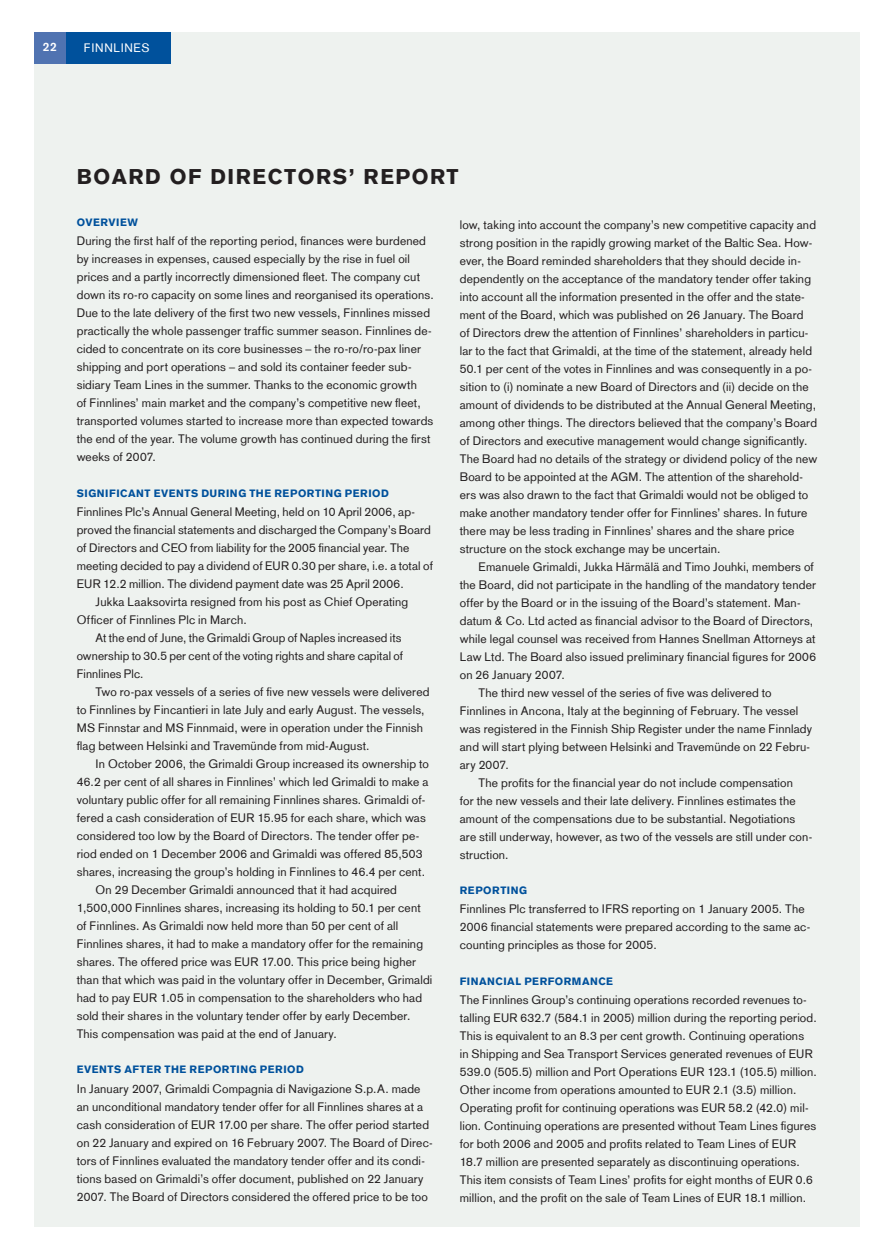
<style>
.page{position:relative;width:892px;height:1260px;background:#fff}
.page>*{position:absolute;margin:0;border:0;box-sizing:border-box;transform-origin:0 0}
.t1{font:900 21px "Basic Commercial LT Com";letter-spacing:.075em;color:#231f20}
.t2{font:12px/18px "Basic Commercial LT Com";letter-spacing:.015em;color:#231f20}
.t3{font:12px "Basic Commercial LT Com";letter-spacing:.05em;color:#fff}
.t4{font:700 12px "Basic Commercial LT Com";color:#fff}
.t5{font:900 10.5px "Basic Commercial LT Com";letter-spacing:.05em;color:#00519c}
</style>
<div class="page">
<div style="left:34px;top:33px;width:825px;height:1194px;background:#eef2ef"></div>
<div style="left:64px;top:33px;width:107px;height:31px;background:#00519c"></div>
<div style="left:34px;top:33px;width:32px;height:31px;background:#5073b1"></div>
<p class="t4" style="left:43px;top:40px;width:15px">22</p>
<p class="t3" style="left:84px;top:40px;width:67px">FINNLINES</p>
<h1 class="t1" style="left:77px;top:163px;width:383px">BOARD OF DIRECTORS’ REPORT</h1>
<p class="t5" style="left:77px;top:216px;width:63px">OVERVIEW</p>
<p class="t2" style="left:77px;top:232px;width:358px">During the first half of the reporting period, finances were burdened by increases in expenses, caused especially by the rise in fuel oil prices and a partly incorrectly dimensioned fleet. The company cut down its ro-ro capacity on some lines and reorganised its operations.<br>Due to the late delivery of the first two new vessels, Finnlines missed practically the whole passenger traffic summer season. Finnlines de&shy;cided to concentrate on its core businesses – the ro-ro/ro-pax liner shipping and port operations – and sold its container feeder sub&shy;sidiary Team Lines in the summer. Thanks to the economic growth<br>of Finnlines’ main market and the company’s competitive new fleet, transported volumes started to increase more than expected towards the end of the year. The volume growth has continued during the first weeks of 2007.</p>
<p class="t5" style="left:77px;top:487px;width:313px">SIGNIFICANT EVENTS DURING THE REPORTING PERIOD</p>
<p class="t2" style="left:77px;top:503px;width:339px">Finnlines Plc’s Annual General Meeting, held on 10 April 2006, ap-</p>
<p class="t2" style="left:77px;top:521px;width:355px">proved the financial statements and discharged the Company’s Board</p>
<p class="t2" style="left:77px;top:539px;width:334px">of Directors and CEO from liability for the 2005 financial year. The</p>
<p class="t2" style="left:77px;top:557px;width:358px">meeting decided to pay a dividend of EUR 0.30 per share, i.e. a total of</p>
<p class="t2" style="left:77px;top:575px;width:328px">EUR 12.2 million. The dividend payment date was 25 April 2006.</p>
<p class="t2" style="left:95px;top:593px;width:314px">Jukka Laaksovirta resigned from his post as Chief Operating</p>
<p class="t2" style="left:77px;top:611px;width:171px">Officer of Finnlines Plc in March.</p>
<p class="t2" style="left:95px;top:629px;width:307px">At the end of June, the Grimaldi Group of Naples increased its</p>
<p class="t2" style="left:77px;top:647px;width:328px">ownership to 30.5 per cent of the voting rights and share capital of</p>
<p class="t2" style="left:77px;top:665px;width:68px">Finnlines Plc.</p>
<p class="t2" style="left:95px;top:683px;width:335px">Two ro-pax vessels of a series of five new vessels were delivered</p>
<p class="t2" style="left:77px;top:701px;width:349px">to Finnlines by Fincantieri in late July and early August. The vessels,</p>
<p class="t2" style="left:77px;top:719px;width:347px">MS Finnstar and MS Finnmaid, were in operation under the Finnish</p>
<p class="t2" style="left:77px;top:737px;width:294px">flag between Helsinki and Travemünde from mid-August.</p>
<p class="t2" style="left:95px;top:755px;width:335px">In October 2006, the Grimaldi Group increased its ownership to</p>
<p class="t2" style="left:77px;top:773px;width:353px">46.2 per cent of all shares in Finnlines’ which led Grimaldi to make a</p>
<p class="t2" style="left:77px;top:791px;width:350px">voluntary public offer for all remaining Finnlines shares. Grimaldi of-</p>
<p class="t2" style="left:77px;top:809px;width:350px">fered a cash consideration of EUR 15.95 for each share, which was</p>
<p class="t2" style="left:77px;top:827px;width:344px">considered too low by the Board of Directors. The tender offer pe-</p>
<p class="t2" style="left:77px;top:845px;width:347px">riod ended on 1 December 2006 and Grimaldi was offered 85,503</p>
<p class="t2" style="left:77px;top:863px;width:350px">shares, increasing the group’s holding in Finnlines to 46.4 per cent.</p>
<p class="t2" style="left:95px;top:881px;width:303px">On 29 December Grimaldi announced that it had acquired</p>
<p class="t2" style="left:77px;top:899px;width:345px">1,500,000 Finnlines shares, increasing its holding to 50.1 per cent</p>
<p class="t2" style="left:77px;top:917px;width:323px">of Finnlines. As Grimaldi now held more than 50 per cent of all</p>
<p class="t2" style="left:77px;top:935px;width:348px">Finnlines shares, it had to make a mandatory offer for the remaining</p>
<p class="t2" style="left:77px;top:953px;width:341px">shares. The offered price was EUR 17.00. This price being higher</p>
<p class="t2" style="left:77px;top:971px;width:357px">than that which was paid in the voluntary offer in December, Grimaldi</p>
<p class="t2" style="left:77px;top:989px;width:347px">had to pay EUR 1.05 in compensation to the shareholders who had</p>
<p class="t2" style="left:77px;top:1007px;width:335px">sold their shares in the voluntary tender offer by early December.</p>
<p class="t2" style="left:77px;top:1025px;width:261px">This compensation was paid at the end of January.</p>
<p class="t5" style="left:77px;top:1063px;width:229px">EVENTS AFTER THE REPORTING PERIOD</p>
<p class="t2" style="left:77px;top:1080px;width:357px">In January 2007, Grimaldi Compagnia di Navigazione S.p.A. made an unconditional mandatory tender offer for all Finnlines shares at a cash consideration of EUR 17.00 per share. The offer period started on 22 January and expired on 16 February 2007. The Board of Direc&shy;tors of Finnlines evaluated the mandatory tender offer and its condi&shy;tions based on Grimaldi’s offer document, published on 22 January 2007. The Board of Directors considered the offered price to be too</p>
<p class="t2" style="left:459px;top:215px;width:359px">low, taking into account the company’s new competitive capacity and strong position in the rapidly growing market of the Baltic Sea. How&shy;ever, the Board reminded shareholders that they should decide in&shy;dependently on the acceptance of the mandatory tender offer taking into account all the information presented in the offer and the state&shy;ment of the Board, which was published on 26 January. The Board<br>of Directors drew the attention of Finnlines’ shareholders in particu&shy;lar to the fact that Grimaldi, at the time of the statement, already held 50.1 per cent of the votes in Finnlines and was consequently in a po&shy;sition to (i) nominate a new Board of Directors and (ii) decide on the amount of dividends to be distributed at the Annual General Meeting, among other things. The directors believed that the company’s Board of Directors and executive management would change significantly.<br>The Board had no details of the strategy or dividend policy of the new Board to be appointed at the AGM. The attention of the sharehold&shy;ers was also drawn to the fact that Grimaldi would not be obliged to make another mandatory tender offer for Finnlines’ shares. In future there may be less trading in Finnlines’ shares and the share price structure on the stock exchange may be uncertain.</p>
<p class="t2" style="left:478px;top:557px;width:337px">Emanuele Grimaldi, Jukka Härmälä and Timo Jouhki, members of</p>
<p class="t2" style="left:459px;top:575px;width:358px">the Board, did not participate in the handling of the mandatory tender</p>
<p class="t2" style="left:459px;top:593px;width:342px">offer by the Board or in the issuing of the Board’s statement. Man-</p>
<p class="t2" style="left:459px;top:611px;width:355px">datum &amp; Co. Ltd acted as financial advisor to the Board of Directors,</p>
<p class="t2" style="left:459px;top:629px;width:357px">while legal counsel was received from Hannes Snellman Attorneys at</p>
<p class="t2" style="left:459px;top:647px;width:357px">Law Ltd. The Board also issued preliminary financial figures for 2006</p>
<p class="t2" style="left:459px;top:665px;width:107px">on 26 January 2007.</p>
<p class="t2" style="left:478px;top:683px;width:294px">The third new vessel of the series of five was delivered to</p>
<p class="t2" style="left:459px;top:701px;width:340px">Finnlines in Ancona, Italy at the beginning of February. The vessel</p>
<p class="t2" style="left:459px;top:719px;width:354px">was registered in the Finnish Ship Register under the name Finnlady</p>
<p class="t2" style="left:459px;top:737px;width:352px">and will start plying between Helsinki and Travemünde on 22 Febru-</p>
<p class="t2" style="left:459px;top:755px;width:50px">ary 2007.</p>
<p class="t2" style="left:478px;top:773px;width:316px">The profits for the financial year do not include compensation</p>
<p class="t2" style="left:459px;top:791px;width:337px">for the new vessels and their late delivery. Finnlines estimates the</p>
<p class="t2" style="left:459px;top:809px;width:337px">amount of the compensations due to be substantial. Negotiations</p>
<p class="t2" style="left:459px;top:827px;width:354px">are still underway, however, as two of the vessels are still under con-</p>
<p class="t2" style="left:459px;top:845px;width:50px">struction.</p>
<p class="t5" style="left:459px;top:884px;width:69px">REPORTING</p>
<p class="t2" style="left:459px;top:900px;width:352px">Finnlines Plc transferred to IFRS reporting on 1 January 2005. The<br>2006 financial statements were prepared according to the same ac&shy;counting principles as those for 2005.</p>
<p class="t5" style="left:459px;top:974px;width:155px">FINANCIAL PERFORMANCE</p>
<p class="t2" style="left:459px;top:991px;width:358px">The Finnlines Group’s continuing operations recorded revenues to&shy;talling EUR 632.7 (584.1 in 2005) million during the reporting period.<br>This is equivalent to an 8.3 per cent growth. Continuing operations<br>in Shipping and Sea Transport Services generated revenues of EUR 539.0 (505.5) million and Port Operations EUR 123.1 (105.5) million.<br>Other income from operations amounted to EUR 2.1 (3.5) million.<br>Operating profit for continuing operations was EUR 58.2 (42.0) mil&shy;lion. Continuing operations are presented without Team Lines figures for both 2006 and 2005 and profits related to Team Lines of EUR 18.7 million are presented separately as discontinuing operations.<br>This item consists of Team Lines’ profits for eight months of EUR 0.6 million, and the profit on the sale of Team Lines of EUR 18.1 million.</p>
</div>
